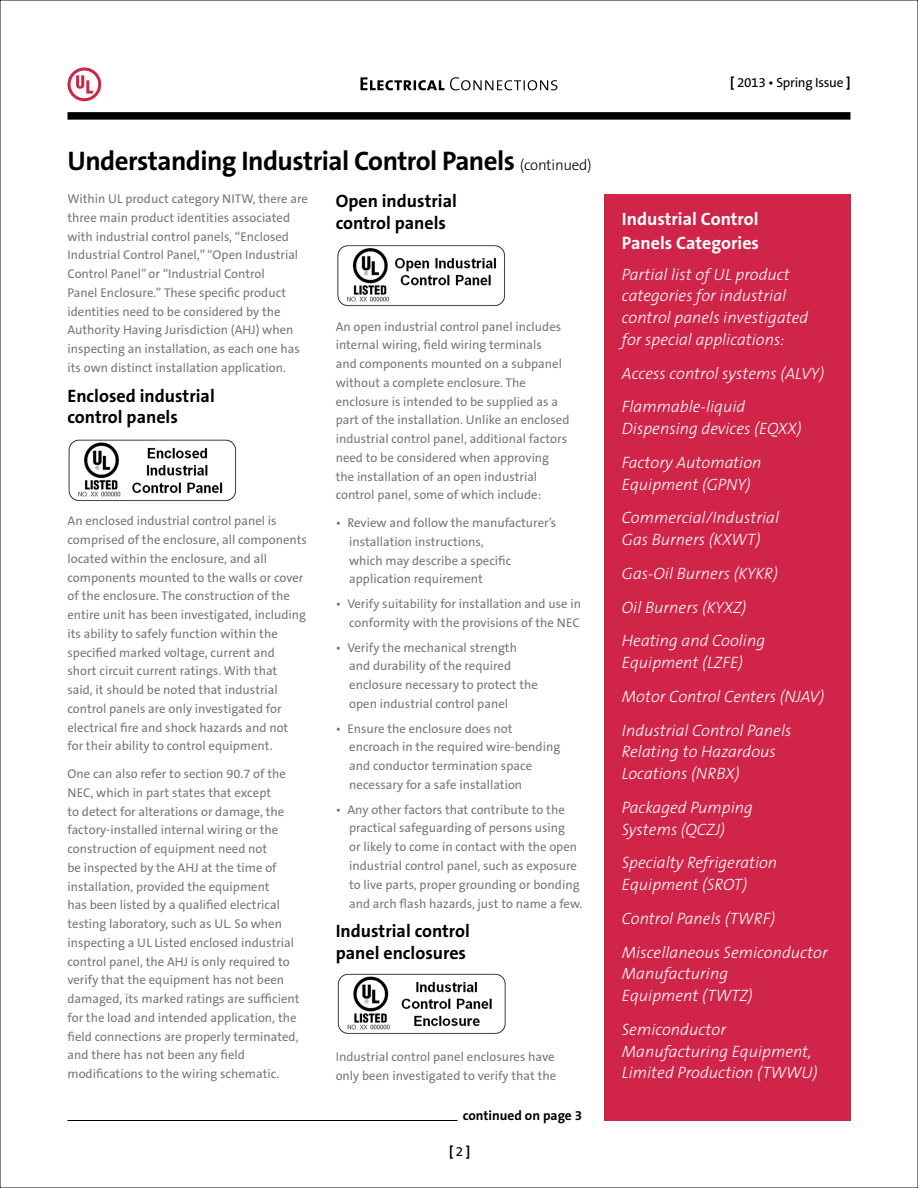
<style>
.page{position:relative;width:918px;height:1188px;background:#fff}
.page>*{position:absolute;margin:0;border:0;box-sizing:border-box;transform-origin:0 0}
.t1{font:700 27px "The Sans B7";letter-spacing:-.02em;color:#000}
.t2{font:700 18px/21.8px "The Sans B7";color:#000}
.t3{font:700 18px/24px "The Sans B7";color:#fff}
.t4{font:italic 300 16.5px/21.8px "The Sans";color:#fff}
.t5{font:700 13.5px "The Sans B7";color:#000}
.t6{font:13.5px "The Sans B5 Plain";letter-spacing:-.02em;color:#000}
.t7{font:12.75px/18.8px "The Sans B5 Plain";color:#76787a}
.s1{font-family:"The Sans B3";font-weight:300;font-size:15px}
.s2{font-family:"The Sans B5 Plain";font-weight:400}
.s3{font-family:"The Sans B7";font-weight:700}
</style>
<div class="page">
<div style="left:68px;top:112px;width:782px;height:8px;background:#000"></div>
<svg style="left:68px;top:67px;width:33px;height:34px"></svg>
<svg style="left:361px;top:77px;width:196px;height:13px"></svg>
<img style="left:68px;top:439px;width:169px;height:62px">
<img style="left:337px;top:245px;width:169px;height:62px">
<img style="left:337px;top:973px;width:169px;height:61px">
<div style="left:604px;top:194px;width:246px;height:926px;background:#d12449"></div>
<hr style="left:68px;top:1120px;width:390px;height:1px;background:#000">
<h1 class="t1" style="left:68px;top:146px;width:526px">Understanding Industrial Control Panels <span class="s1">(continued)</span></h1>
<p class="t7" style="left:68px;top:190px;width:242px">Within UL product category NITW, there are three main product identities associated with industrial control panels, “Enclosed Industrial Control Panel,” “Open Industrial Control Panel” or “Industrial Control<br>Panel Enclosure.” These specific product identities need to be considered by the Authority Having Jurisdiction (AHJ) when inspecting an installation, as each one has its own distinct installation application.</p>
<h2 class="t2" style="left:68px;top:385px;width:149px">Enclosed industrial control panels</h2>
<h2 class="t2" style="left:336px;top:191px;width:123px">Open industrial control panels</h2>
<p class="t7" style="left:336px;top:317px;width:235px">An open industrial control panel includes internal wiring, field wiring terminals<br>and components mounted on a subpanel without a complete enclosure. The enclosure is intended to be supplied as a part of the installation. Unlike an enclosed industrial control panel, additional factors need to be considered when approving the installation of an open industrial control panel, some of which include:</p>
<p class="t7" style="left:349px;top:514px;width:209px;text-indent:-14px">• Review and follow the manufacturer’s installation instructions,<br>which may describe a specific application requirement</p>
<p class="t7" style="left:336px;top:595px;width:247px;text-align:right">• Verify suitability for installation and use in conformity with the provisions of the NEC</p>
<p class="t7" style="left:349px;top:639px;width:190px;text-indent:-14px">• Verify the mechanical strength and durability of the required enclosure necessary to protect the open industrial control panel</p>
<p class="t7" style="left:349px;top:720px;width:213px;text-indent:-14px">• Ensure the enclosure does not encroach in the required wire-bending and conductor termination space necessary for a safe installation</p>
<p class="t7" style="left:349px;top:801px;width:235px;text-indent:-14px">• Any other factors that contribute to the practical safeguarding of persons using<br>or likely to come in contact with the open industrial control panel, such as exposure to live parts, proper grounding or bonding and arch flash hazards, just to name a few.</p>
<h2 class="t2" style="left:336px;top:921px;width:136px">Industrial control panel enclosures</h2>
<p class="t7" style="left:68px;top:512px;width:241px">An enclosed industrial control panel is comprised of the enclosure, all components located within the enclosure, and all components mounted to the walls or cover of the enclosure. The construction of the entire unit has been investigated, including its ability to safely function within the specified marked voltage, current and short circuit current ratings. With that<br>said, it should be noted that industrial control panels are only investigated for electrical fire and shock hazards and not for their ability to control equipment.</p>
<p class="t7" style="left:68px;top:765px;width:233px">One can also refer to section 90.7 of the NEC, which in part states that except<br>to detect for alterations or damage, the factory-installed internal wiring or the construction of equipment need not<br>be inspected by the AHJ at the time of installation, provided the equipment<br>has been listed by a qualified electrical testing laboratory, such as UL. So when inspecting a UL Listed enclosed industrial control panel, the AHJ is only required to verify that the equipment has not been damaged, its marked ratings are sufficient for the load and intended application, the field connections are properly terminated, and there has not been any field modifications to the wiring schematic.</p>
<p class="t7" style="left:336px;top:1048px;width:222px">Industrial control panel enclosures have only been investigated to verify that the</p>
<p class="t5" style="left:463px;top:1109px;width:121px">continued on page 3</p>
<p class="t5" style="left:449px;top:1144px;width:23px">[ <span class="s2">2</span> ]</p>
<p class="t6" style="left:730px;top:76px;width:122px"><span class="s3">[</span> 2013 • Spring Issue <span class="s3">]</span></p>
<h2 class="t3" style="left:622px;top:207px;width:139px">Industrial Control<br>Panels Categories</h2>
<p class="t4" style="left:622px;top:263px;width:188px">Partial list of UL product categories for industrial control panels investigated for special applications:</p>
<p class="t4" style="left:622px;top:356px;width:204px;line-height:33.8px">Access control systems (ALVY)<br>Flammable-liquid</p>
<p class="t4" style="left:622px;top:412px;width:181px;line-height:33.8px">Dispensing devices (EQXX)<br>Factory Automation</p>
<p class="t4" style="left:622px;top:467px;width:159px;line-height:33.8px">Equipment (GPNY)<br>Commercial/Industrial</p>
<p class="t4" style="left:622px;top:523px;width:158px;line-height:33.8px">Gas Burners (KXWT)<br>Gas-Oil Burners (KYKR)<br>Oil Burners (KYXZ)<br>Heating and Cooling</p>
<p class="t4" style="left:622px;top:646px;width:204px;line-height:33.8px">Equipment (LZFE)<br>Motor Control Centers (NJAV)<br>Industrial Control Panels</p>
<p class="t4" style="left:622px;top:741px;width:155px">Relating to Hazardous<br>Locations (NRBX)</p>
<p class="t4" style="left:622px;top:797px;width:133px">Packaged Pumping<br>Systems (QCZJ)</p>
<p class="t4" style="left:622px;top:852px;width:157px">Specialty Refrigeration<br>Equipment (SROT)</p>
<p class="t4" style="left:622px;top:902px;width:207px;line-height:33.8px">Control Panels (TWRF)<br>Miscellaneous Semiconductor</p>
<p class="t4" style="left:622px;top:963px;width:132px">Manufacturing<br>Equipment (TWTZ)</p>
<p class="t4" style="left:622px;top:1019px;width:197px">Semiconductor<br>Manufacturing Equipment,<br>Limited Production (TWWU)</p>
</div>
